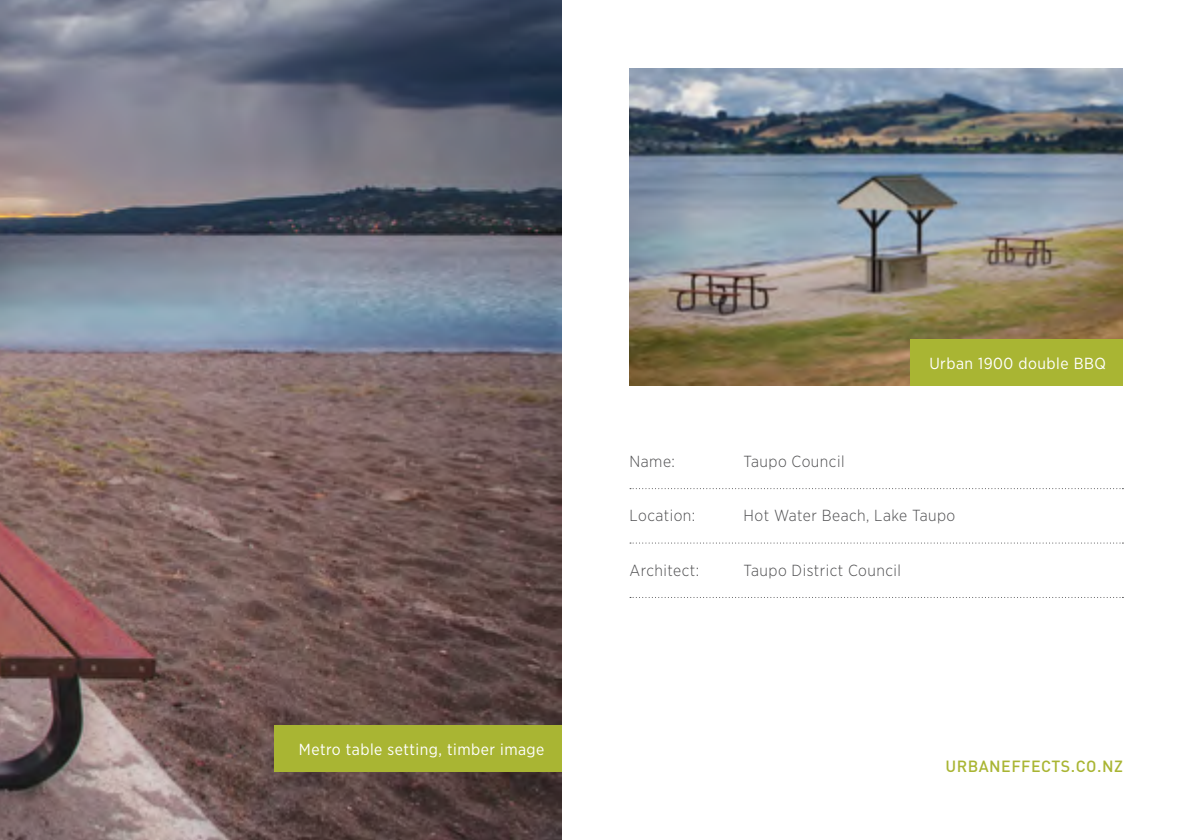
<style>
.page{position:relative;width:1191px;height:840px;background:#fff}
.page>*{position:absolute;margin:0;border:0;box-sizing:border-box;transform-origin:0 0}
.t1{font:300 16px "Gotham Narrow";letter-spacing:.03em;color:#4d4d4f}
.t2{font:16px "Gotham Narrow";letter-spacing:.03em;color:#fff}
.t3{font:500 16px "DIN";letter-spacing:.03em;color:#a9b533}
</style>
<div class="page">
<svg style="left:630px;top:488px;width:493px;height:1px"></svg>
<svg style="left:630px;top:542px;width:493px;height:1px"></svg>
<img style="left:0;top:0;width:561px;height:839px">
<img style="left:629px;top:68px;width:494px;height:318px">
<div style="left:274px;top:724px;width:287px;height:47px;background:#a9b533"></div>
<div style="left:910px;top:339px;width:213px;height:47px;background:#a9b533"></div>
<p class="t2" style="left:299px;top:738px;width:247px">Metro table setting, timber image</p>
<p class="t1" style="left:629px;top:451px;width:47px">Name:</p>
<p class="t1" style="left:743px;top:451px;width:102px">Taupo Council</p>
<p class="t2" style="left:929px;top:353px;width:178px">Urban 1900 double BBQ</p>
<p class="t1" style="left:629px;top:505px;width:67px">Location:</p>
<p class="t1" style="left:743px;top:505px;width:213px">Hot Water Beach, Lake Taupo</p>
<p class="t1" style="left:629px;top:560px;width:71px">Architect:</p>
<p class="t1" style="left:743px;top:560px;width:159px">Taupo District Council</p>
<p class="t3" style="left:945px;top:755px;width:179px">URBANEFFECTS.CO.NZ</p>
</div>
